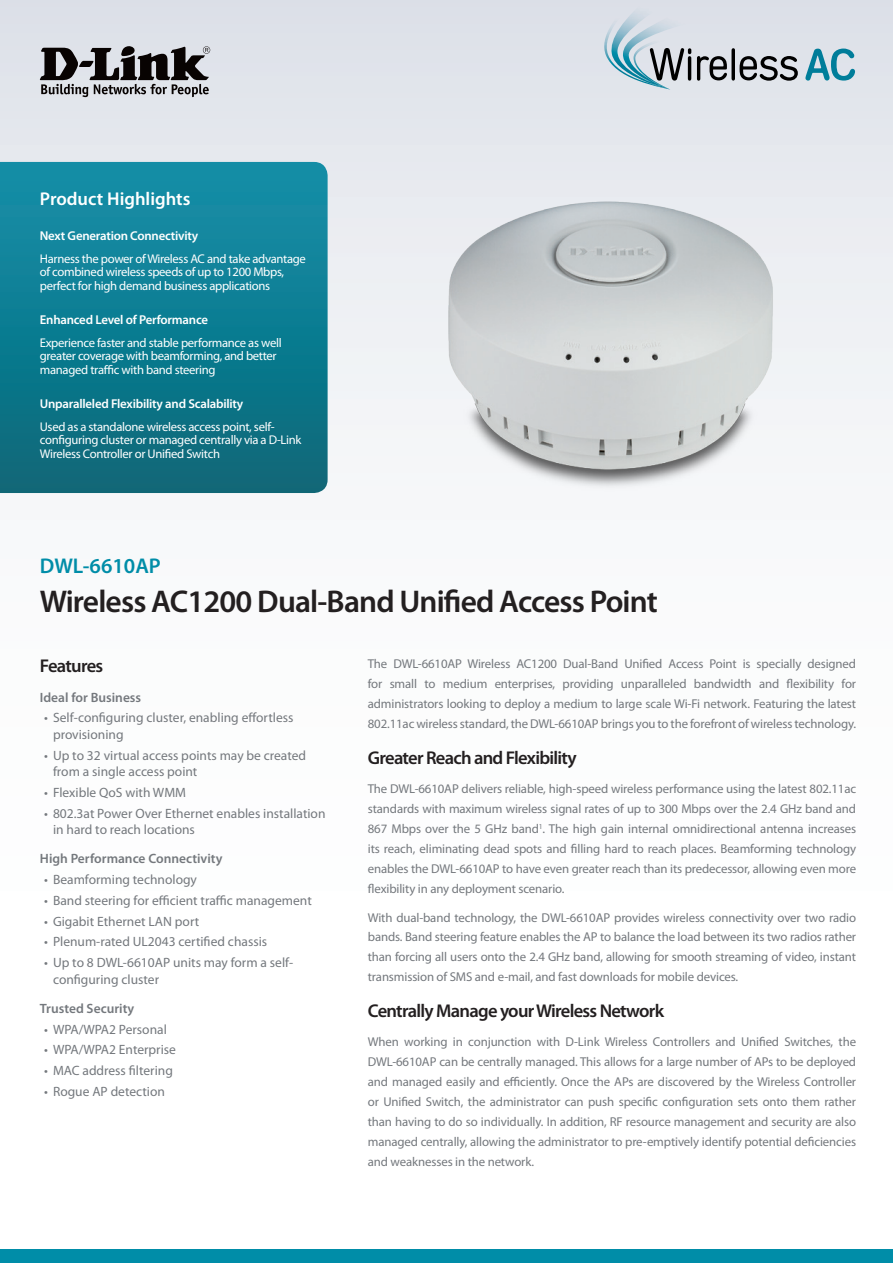
<style>
.page{position:relative;width:893px;height:1263px;background:#fff}
.page>*{position:absolute;margin:0;border:0;box-sizing:border-box;transform-origin:0 0}
.Product_Name__Cover{font:600 31.5px "Myriad Pro";letter-spacing:-.025em;color:#231f20}
.Model_Number__Cover{font:600 21.3px "Myriad Pro";color:#008da8}
.Description_Topic{font:600 18.6px "Myriad Pro";letter-spacing:-.04em;color:#231f20}
.Highlights_Title{font:600 18.6px "Myriad Pro";color:#fff}
.Features_Title{font:600 18.6px "Myriad Pro";letter-spacing:-.04em;color:#231f20}
.t1{font:13.5px/16.5px "Myriad Pro";color:#74787d}
.Features_Category{font:600 13.5px "Myriad Pro";color:#74787d}
.Description_Text{font:12.9px/20px "Myriad Pro";letter-spacing:-.01em;color:#74787d;text-align:justify}
.Highlights_Category{font:600 12.9px "Myriad Pro";letter-spacing:-.015em;color:#fff}
.Highlights_Text{font:12.6px/13.5px "Myriad Pro";letter-spacing:-.025em;color:#fff}
</style>
<div class="page">
<div style="left:0;top:0;width:893px;height:1084px;background:linear-gradient(to bottom,#e3e6ec,#fff)"></div>
<div style="left:0;top:1249px;width:893px;height:14px;background:#008da8"></div>
<svg style="left:0;top:162px;width:328px;height:331px;background:#0f7c90"></svg>
<svg style="left:40px;top:46px;width:170px;height:51px;background:#807f83"></svg>
<img style="left:425px;top:178px;width:371px;height:315px">
<img style="left:602px;top:8px;width:47px;height:82px">
<img style="left:609px;top:0;width:94px;height:86px">
<img style="left:648px;top:79px;width:2px;height:9px">
<svg style="left:650px;top:48px;width:41px;height:42px;background:#959ca1"></svg>
<svg style="left:697px;top:48px;width:101px;height:33px;background:#9a9ca1"></svg>
<svg style="left:805px;top:49px;width:50px;height:32px;background:#80b7c7"></svg>
<p class="Highlights_Title" style="left:40px;top:187px;width:152px">Product Highlights</p>
<p class="Highlights_Category" style="left:40px;top:228px;width:160px">Next Generation Connectivity</p>
<p class="Highlights_Text" style="left:40px;top:252px;width:268px">Harness the power of Wireless AC and take advantage of combined wireless speeds of up to 1200 Mbps, perfect for high demand business applications</p>
<p class="Highlights_Category" style="left:40px;top:312px;width:170px">Enhanced Level of Performance</p>
<p class="Highlights_Text" style="left:40px;top:335px;width:243px">Experience faster and stable performance as well greater coverage with beamforming, and better managed traffic with band steering</p>
<p class="Highlights_Category" style="left:40px;top:396px;width:205px">Unparalleled Flexibility and Scalability</p>
<p class="Highlights_Text" style="left:40px;top:419px;width:263px">Used as a standalone wireless access point, self&shy;configuring cluster or managed centrally via a D-Link<br>Wireless Controller or Unified Switch</p>
<p class="Model_Number__Cover" style="left:40px;top:552px;width:123px">DWL-6610AP</p>
<p class="Product_Name__Cover" style="left:40px;top:582px;width:619px">Wireless AC1200 Dual-Band Unified Access Point</p>
<p class="Features_Title" style="left:40px;top:654px;width:65px">Features</p>
<p class="Features_Category" style="left:40px;top:688px;width:103px">Ideal for Business</p>
<p class="t1" style="left:53px;top:709px;width:242px;text-indent:-9px">• Self-configuring cluster, enabling effortless provisioning</p>
<p class="t1" style="left:53px;top:747px;width:255px;text-indent:-9px">• Up to 32 virtual access points may be created from a single access point</p>
<p class="t1" style="left:44px;top:784px;width:143px">• Flexible QoS with WMM</p>
<p class="t1" style="left:53px;top:805px;width:274px;text-indent:-9px">• 802.3at Power Over Ethernet enables installation in hard to reach locations</p>
<p class="Features_Category" style="left:40px;top:850px;width:184px">High Performance Connectivity</p>
<p class="t1" style="left:44px;top:871px;width:154px">• Beamforming technology</p>
<p class="t1" style="left:44px;top:892px;width:269px">• Band steering for efficient traffic management</p>
<p class="t1" style="left:44px;top:913px;width:157px">• Gigabit Ethernet LAN port</p>
<p class="t1" style="left:44px;top:933px;width:225px">• Plenum-rated UL2043 certified chassis</p>
<p class="t1" style="left:53px;top:954px;width:242px;text-indent:-9px">• Up to 8 DWL-6610AP units may form a self&shy;configuring cluster</p>
<p class="Features_Category" style="left:40px;top:1000px;width:96px">Trusted Security</p>
<p class="t1" style="left:44px;top:1021px;width:124px">• WPA/WPA2 Personal</p>
<p class="t1" style="left:44px;top:1041px;width:133px">• WPA/WPA2 Enterprise</p>
<p class="t1" style="left:44px;top:1062px;width:130px">• MAC address filtering</p>
<p class="t1" style="left:44px;top:1083px;width:122px">• Rogue AP detection</p>
<p class="Description_Text" style="left:368px;top:654px;width:490px">The DWL-6610AP Wireless AC1200 Dual-Band Unified Access Point is specially designed for small to medium enterprises, providing unparalleled bandwidth and flexibility for administrators looking to deploy a medium to large scale Wi-Fi network. Featuring the latest 802.11ac wireless standard, the DWL-6610AP brings you to the forefront of wireless technology.</p>
<p class="Description_Topic" style="left:368px;top:746px;width:210px">Greater Reach and Flexibility</p>
<p class="Description_Text" style="left:368px;top:778px;width:490px">The DWL-6610AP delivers reliable, high-speed wireless performance using the latest 802.11ac standards with maximum wireless signal rates of up to 300 Mbps over the 2.4 GHz band and 867 Mbps over the 5 GHz band<sup>1</sup>. The high gain internal omnidirectional antenna increases its reach, eliminating dead spots and filling hard to reach places. Beamforming technology enables the DWL-6610AP to have even greater reach than its predecessor, allowing even more flexibility in any deployment scenario.</p>
<p class="Description_Text" style="left:368px;top:907px;width:490px">With dual-band technology, the DWL-6610AP provides wireless connectivity over two radio bands. Band steering feature enables the AP to balance the load between its two radios rather than forcing all users onto the 2.4 GHz band, allowing for smooth streaming of video, instant transmission of SMS and e-mail, and fast downloads for mobile devices.</p>
<p class="Description_Topic" style="left:368px;top:999px;width:298px">Centrally Manage your Wireless Network</p>
<p class="Description_Text" style="left:368px;top:1032px;width:490px">When working in conjunction with D-Link Wireless Controllers and Unified Switches, the DWL-6610AP can be centrally managed. This allows for a large number of APs to be deployed and managed easily and efficiently. Once the APs are discovered by the Wireless Controller or Unified Switch, the administrator can push specific configuration sets onto them rather than having to do so individually. In addition, RF resource management and security are also managed centrally, allowing the administrator to pre-emptively identify potential deficiencies and weaknesses in the network.</p>
</div>
